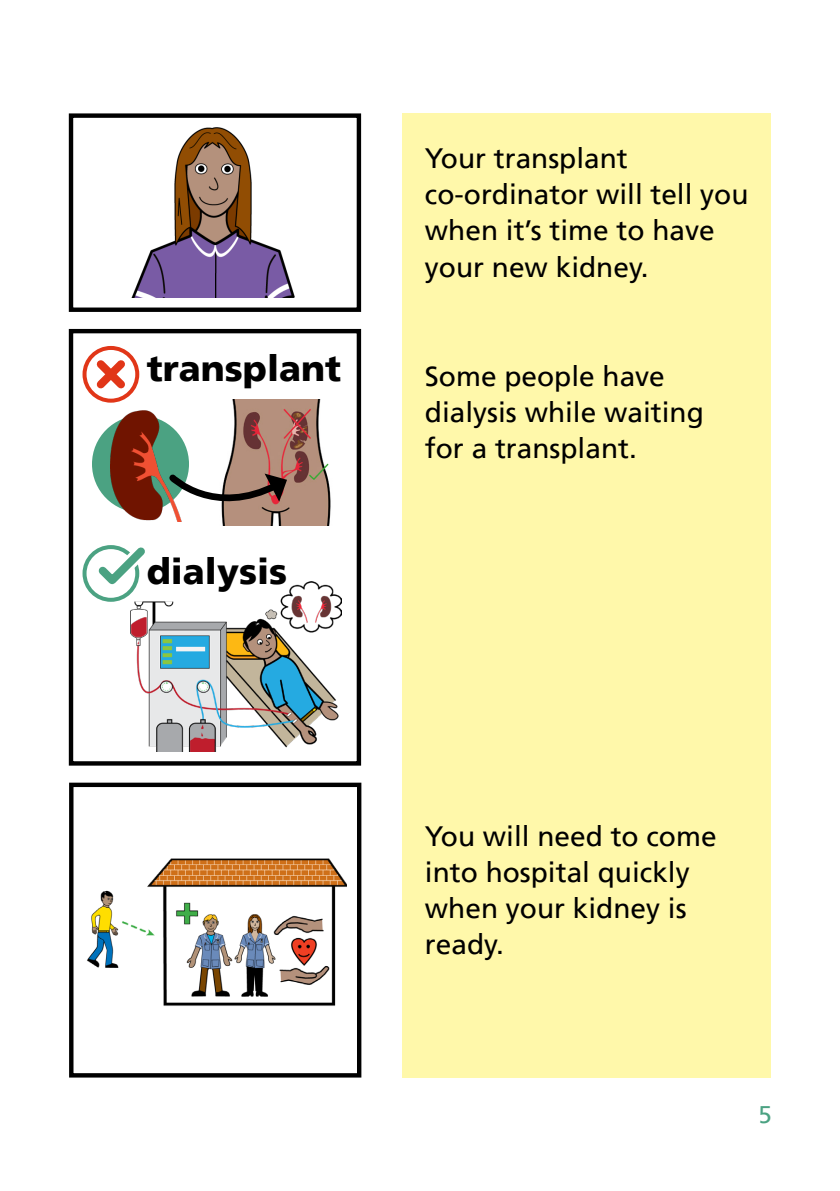
<style>
.page{position:relative;width:840px;height:1191px;background:#fff}
.page>*{position:absolute;margin:0;border:0;box-sizing:border-box;transform-origin:0 0}
.Body_Text{font:900 36px "Frutiger LT";color:#000}
.Body_Text-2{font:28px/36px "Frutiger LT";color:#000}
.t1{font:24px "Frutiger LT";color:#4ba282}
</style>
<div class="page">
<img style="left:222px;top:400px;width:109px;height:125px">
<div style="left:402px;top:113px;width:368px;height:964px;background:#fff8aa"></div>
<div style="left:69px;top:329px;width:292px;height:436px;border:4px solid #000"></div>
<img style="left:131px;top:581px;width:210px;height:170px">
<div style="left:69px;top:113px;width:292px;height:199px;border:4px solid #000"></div>
<img style="left:131px;top:127px;width:164px;height:171px">
<div style="left:92px;top:415px;width:97px;height:97px;background:#4ba282;border-radius:50%"></div>
<img style="left:110px;top:410px;width:79px;height:112px">
<svg style="left:166px;top:471px;width:121px;height:47px"></svg>
<div style="left:82px;top:346px;width:57px;height:57px;border:4px solid #e13618;border-radius:50%"></div>
<svg style="left:89px;top:353px;width:43px;height:43px"></svg>
<svg style="left:83px;top:545px;width:78px;height:55px"></svg>
<img style="left:87px;top:858px;width:259px;height:148px">
<div style="left:69px;top:782px;width:292px;height:295px;border:4px solid #000"></div>
<p class="Body_Text" style="left:147px;top:346px;width:196px">transplant</p>
<p class="Body_Text" style="left:147px;top:549px;width:142px">dialysis</p>
<p class="Body_Text-2" style="left:424px;top:141px;width:204px">Your transplant</p>
<p class="Body_Text-2" style="left:424px;top:177px;width:325px">co-ordinator will tell you when it’s time to have your new kidney.</p>
<p class="Body_Text-2" style="left:424px;top:359px;width:280px">Some people have dialysis while waiting for a transplant.</p>
<p class="Body_Text-2" style="left:424px;top:818px;width:293px">You will need to come into hospital quickly when your kidney is ready.</p>
<p class="t1" style="left:758px;top:1101px;width:15px">5</p>
</div>
